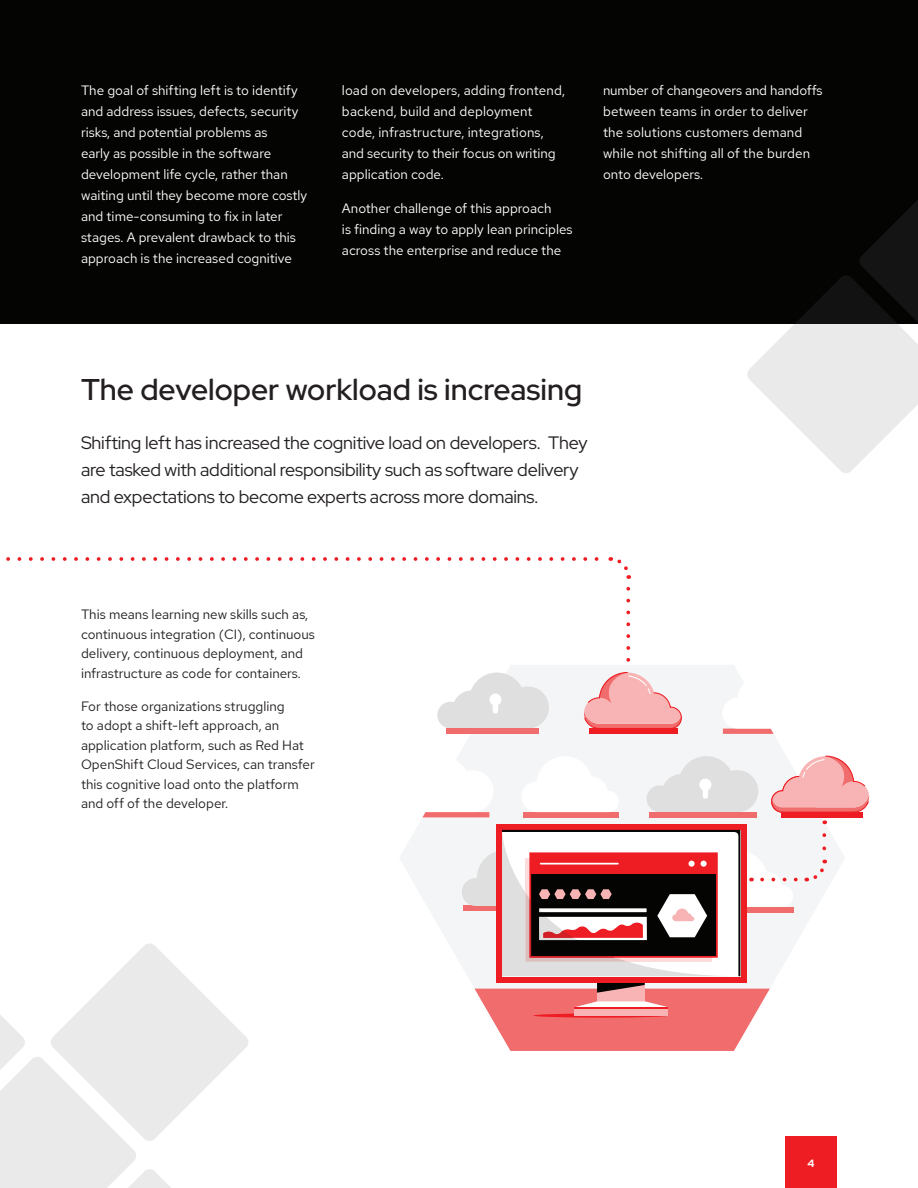
<style>
.page{position:relative;width:918px;height:1188px;background:#040503}
.page>*{position:absolute;margin:0;border:0;box-sizing:border-box;transform-origin:0 0}
.t1{font:500 30px "Red Hat Display";color:#231f20}
.t2{font:18px/27px "Red Hat Display";letter-spacing:-.01em;color:#231f20}
.t3{font:13.5px/21px "Red Hat Text";color:#fff}
.t4{font:13.5px/19.5px "Red Hat Text";color:#231f20}
.t5{font:700 10.5px "Red Hat Display";color:#fff}
</style>
<div class="page">
<div style="left:0;top:324px;width:918px;height:864px;background:#fff"></div>
<div style="left:785px;top:1136px;width:52px;height:52px;background:#ee1d23"></div>
<svg style="left:0;top:943px;width:248px;height:245px"></svg>
<svg style="left:747px;top:200px;width:171px;height:273px"></svg>
<svg style="left:6px;top:557px;width:625px;height:22px"></svg>
<svg style="left:446px;top:665px;width:384px;height:91px;fill:#f4f5f6"></svg>
<div style="left:590px;top:728px;width:88px;height:6px;background:#ed1d23"></div>
<svg style="left:722px;top:673px;width:98px;height:61px"></svg>
<svg style="left:584px;top:589px;width:98px;height:140px"></svg>
<svg style="left:437px;top:673px;width:112px;height:55px"></svg>
<div style="left:446px;top:729px;width:93px;height:5px;background:#f16c6d"></div>
<svg style="left:400px;top:756px;width:469px;height:295px"></svg>
<p class="t3" style="left:81px;top:79px;width:228px">The goal of shifting left is to identify and address issues, defects, security risks, and potential problems as<br>early as possible in the software development life cycle, rather than waiting until they become more costly and time-consuming to fix in later stages. A prevalent drawback to this approach is the increased cognitive</p>
<p class="t3" style="left:342px;top:79px;width:225px">load on developers, adding frontend, backend, build and deployment code, infrastructure, integrations, and security to their focus on writing application code.</p>
<p class="t3" style="left:342px;top:198px;width:232px">Another challenge of this approach<br>is finding a way to apply lean principles across the enterprise and reduce the</p>
<p class="t3" style="left:603px;top:79px;width:221px">number of changeovers and handoffs between teams in order to deliver the solutions customers demand while not shifting all of the burden onto developers.</p>
<h1 class="t1" style="left:81px;top:370px;width:503px">The developer workload is increasing</h1>
<h2 class="t2" style="left:81px;top:429px;width:508px">Shifting left has increased the cognitive load on developers. They are tasked with additional responsibility such as software delivery and expectations to become experts across more domains.</h2>
<p class="t4" style="left:81px;top:605px;width:235px">This means learning new skills such as, continuous integration (CI), continuous delivery, continuous deployment, and infrastructure as code for containers.</p>
<p class="t4" style="left:81px;top:696px;width:235px">For those organizations struggling<br>to adopt a shift-left approach, an application platform, such as Red Hat OpenShift Cloud Services, can transfer this cognitive load onto the platform and off of the developer.</p>
<p class="t5" style="left:808px;top:1156px;width:9px">4</p>
</div>
